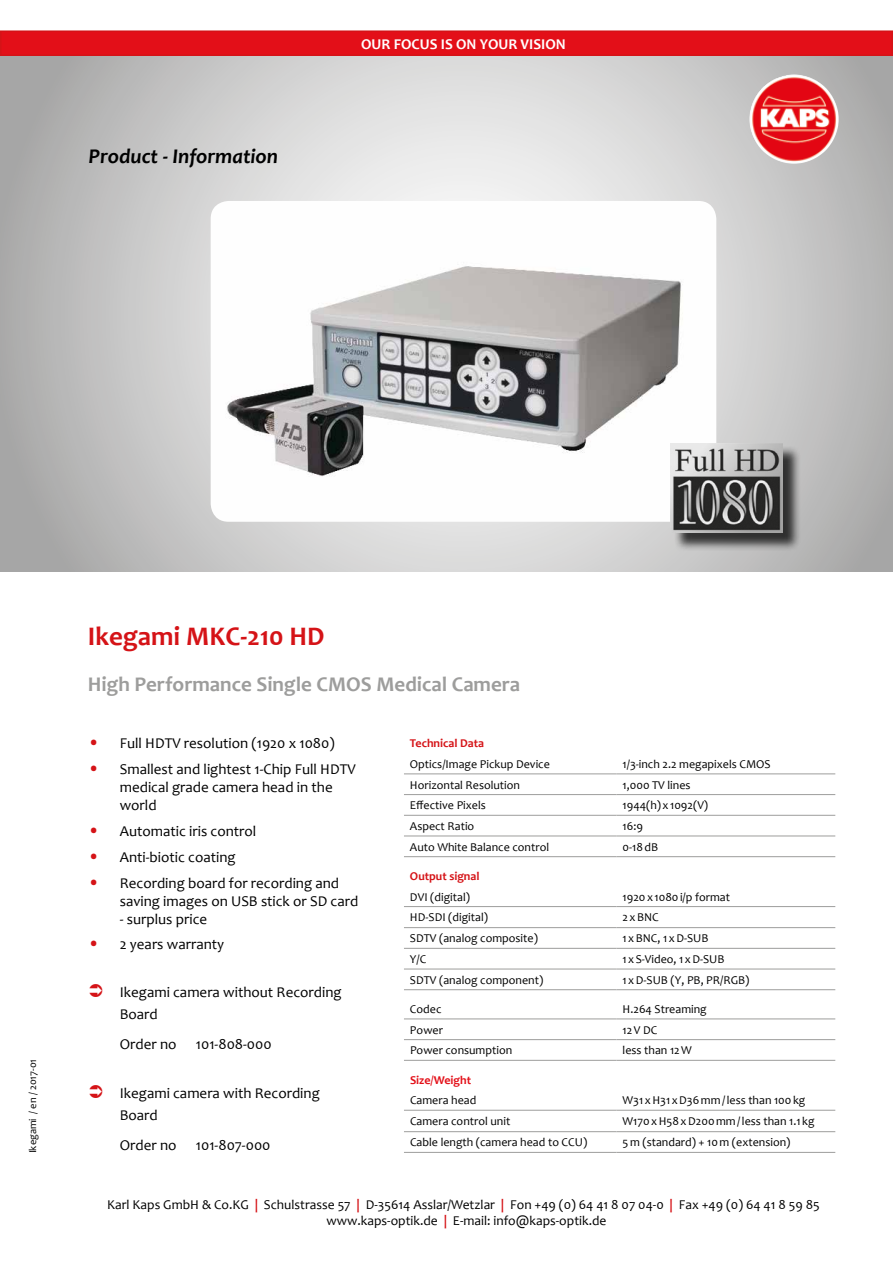
<style>
.page{position:relative;width:893px;height:1263px;background:#fff}
.page>*{position:absolute;margin:0;border:0;box-sizing:border-box;transform-origin:0 0}
.t1{font:700 27px "Candara";color:#d51317}
.t2{font:700 21px "Candara";color:#9d9d9c}
.t3{font:italic 700 21px "Candara";color:#000}
.t4{font:15px/18px "Candara";color:#000}
.t5{font:700 15px "Candara";color:#fff}
.t6{font:13.5px/16.2px "Candara";color:#000;text-align:center}
.t7{font:12px "Candara";color:#000}
.t8{font:700 12px "Candara";color:#d51317}
.t9{font:12px "Candara";letter-spacing:.065em;color:#000}
.t10{font:700 12px "Candara";color:#e30f18}
.t11{font:10.5px "Candara";color:#000}
.s1{font-size:18px;color:#d51317}
.s2{font-weight:700;color:#d51317}
</style>
<div class="page">
<svg style="left:0;top:56px;width:893px;height:516px"></svg>
<img style="left:749px;top:74px;width:90px;height:90px;border-radius:45px">
<img style="left:211px;top:201px;width:505px;height:321px">
<div style="left:1px;top:31px;width:891px;height:24px;background:#e30f18"></div>
<div style="left:0;top:30px;width:893px;height:26px;border:2px solid #d51317"></div>
<div style="left:673px;top:446px;width:128px;height:105px;background:#000;opacity:.75"></div>
<img style="left:671px;top:443px;width:112px;height:90px">
<hr style="left:404px;top:774px;width:213px;height:1px;background:#9d9d9c">
<hr style="left:617px;top:774px;width:218px;height:1px;background:#9d9d9c">
<hr style="left:404px;top:794px;width:213px;height:1px;background:#9d9d9c">
<hr style="left:617px;top:794px;width:218px;height:1px;background:#9d9d9c">
<hr style="left:404px;top:815px;width:213px;height:1px;background:#9d9d9c">
<hr style="left:617px;top:815px;width:218px;height:1px;background:#9d9d9c">
<hr style="left:404px;top:836px;width:213px;height:1px;background:#9d9d9c">
<hr style="left:617px;top:836px;width:218px;height:1px;background:#9d9d9c">
<hr style="left:404px;top:856px;width:213px;height:1px;background:#9d9d9c">
<hr style="left:617px;top:856px;width:218px;height:1px;background:#9d9d9c">
<hr style="left:404px;top:906px;width:213px;height:1px;background:#9d9d9c">
<hr style="left:617px;top:906px;width:218px;height:1px;background:#9d9d9c">
<hr style="left:404px;top:927px;width:213px;height:1px;background:#9d9d9c">
<hr style="left:617px;top:927px;width:218px;height:1px;background:#9d9d9c">
<hr style="left:404px;top:948px;width:213px;height:1px;background:#9d9d9c">
<hr style="left:617px;top:948px;width:218px;height:1px;background:#9d9d9c">
<hr style="left:404px;top:969px;width:213px;height:1px;background:#9d9d9c">
<hr style="left:617px;top:969px;width:218px;height:1px;background:#9d9d9c">
<hr style="left:404px;top:989px;width:213px;height:1px;background:#9d9d9c">
<hr style="left:617px;top:989px;width:218px;height:1px;background:#9d9d9c">
<hr style="left:404px;top:1019px;width:213px;height:1px;background:#9d9d9c">
<hr style="left:617px;top:1019px;width:218px;height:1px;background:#9d9d9c">
<hr style="left:404px;top:1039px;width:213px;height:1px;background:#9d9d9c">
<hr style="left:617px;top:1039px;width:218px;height:1px;background:#9d9d9c">
<hr style="left:404px;top:1060px;width:213px;height:1px;background:#9d9d9c">
<hr style="left:617px;top:1060px;width:218px;height:1px;background:#9d9d9c">
<hr style="left:404px;top:1110px;width:213px;height:1px;background:#9d9d9c">
<hr style="left:617px;top:1110px;width:218px;height:1px;background:#9d9d9c">
<hr style="left:404px;top:1131px;width:213px;height:1px;background:#9d9d9c">
<hr style="left:617px;top:1131px;width:218px;height:1px;background:#9d9d9c">
<hr style="left:404px;top:1152px;width:213px;height:1px;background:#9d9d9c">
<hr style="left:617px;top:1152px;width:218px;height:1px;background:#9d9d9c">
<h2 class="t3" style="left:89px;top:143px;width:191px">Product - Information</h2>
<p class="t5" style="left:361px;top:35px;width:206px">OUR FOCUS IS ON YOUR VISION</p>
<p class="t11" style="left:26px;top:1153px;width:96px;rotate:-90deg">Ikegami / en / 2017-01</p>
<h1 class="t1" style="left:88px;top:619px;width:238px">Ikegami MKC-210 HD</h1>
<h2 class="t2" style="left:88px;top:671px;width:434px">High Performance Single CMOS Medical Camera</h2>
<p class="t4" style="left:88px;top:734px;width:248px"><span class="s1">•</span> Full HDTV resolution (1920 x 1080)</p>
<p class="t4" style="left:120px;top:760px;width:237px;text-indent:-32px"><span class="s1">•</span> Smallest and lightest 1-Chip Full HDTV medical grade camera head in the world</p>
<p class="t4" style="left:88px;top:822px;width:170px"><span class="s1">•</span> Automatic iris control</p>
<p class="t4" style="left:88px;top:848px;width:149px"><span class="s1">•</span> Anti-biotic coating</p>
<p class="t4" style="left:120px;top:874px;width:240px;text-indent:-32px"><span class="s1">•</span> Recording board for recording and saving images on USB stick or SD card</p>
<p class="t4" style="left:120px;top:910px;width:89px">- surplus price</p>
<p class="t4" style="left:88px;top:935px;width:138px"><span class="s1">•</span> 2 years warranty</p>
<p class="t4" style="left:120px;top:981px;width:223px;line-height:21.6px">Ikegami camera without Recording<br>Board</p>
<p class="t4" style="left:120px;top:1035px;width:58px">Order no</p>
<p class="t4" style="left:196px;top:1035px;width:77px">101-808-000</p>
<p class="t4" style="left:120px;top:1082px;width:202px;line-height:21.6px">Ikegami camera with Recording<br>Board</p>
<p class="t4" style="left:120px;top:1136px;width:58px">Order no</p>
<p class="t4" style="left:196px;top:1136px;width:76px">101-807-000</p>
<p class="t8" style="left:410px;top:736px;width:76px">Technical Data</p>
<p class="t7" style="left:410px;top:756px;width:141px">Optics/Image Pickup Device</p>
<p class="t7" style="left:623px;top:756px;width:150px">1/3-inch 2.2 megapixels CMOS</p>
<p class="t7" style="left:410px;top:777px;width:112px">Horizontal Resolution</p>
<p class="t7" style="left:623px;top:777px;width:70px">1,000 TV lines</p>
<p class="t7" style="left:410px;top:798px;width:77px">Effective Pixels</p>
<p class="t7" style="left:623px;top:798px;width:87px">1944(h)x1092(V)</p>
<p class="t7" style="left:410px;top:818px;width:66px">Aspect Ratio</p>
<p class="t7" style="left:623px;top:818px;width:22px">16:9</p>
<p class="t7" style="left:410px;top:839px;width:141px">Auto White Balance control</p>
<p class="t7" style="left:623px;top:839px;width:37px">0-18dB</p>
<p class="t8" style="left:410px;top:868px;width:71px">Output signal</p>
<p class="t7" style="left:410px;top:889px;width:62px">DVI (digital)</p>
<p class="t7" style="left:623px;top:889px;width:109px">1920x1080i/p format</p>
<p class="t7" style="left:410px;top:910px;width:80px">HD-SDI (digital)</p>
<p class="t7" style="left:623px;top:910px;width:38px">2xBNC</p>
<p class="t7" style="left:410px;top:931px;width:129px">SDTV (analog composite)</p>
<p class="t9" style="left:623px;top:931px;width:87px">1xBNC, 1xD-SUB</p>
<p class="t7" style="left:410px;top:952px;width:18px">Y/C</p>
<p class="t7" style="left:623px;top:952px;width:103px">1xS-Video, 1xD-SUB</p>
<p class="t7" style="left:410px;top:972px;width:135px">SDTV (analog component)</p>
<p class="t7" style="left:623px;top:972px;width:128px">1xD-SUB (Y, PB, PR/RGB)</p>
<p class="t7" style="left:410px;top:1001px;width:33px">Codec</p>
<p class="t7" style="left:623px;top:1001px;width:86px">H.264 Streaming</p>
<p class="t7" style="left:410px;top:1022px;width:34px">Power</p>
<p class="t7" style="left:623px;top:1022px;width:36px">12V DC</p>
<p class="t7" style="left:410px;top:1043px;width:104px">Power consumption</p>
<p class="t7" style="left:623px;top:1043px;width:71px">less than 12W</p>
<p class="t10" style="left:410px;top:1072px;width:63px">Size/Weight</p>
<p class="t7" style="left:410px;top:1093px;width:68px">Camera head</p>
<p class="t7" style="left:623px;top:1093px;width:184px">W31xH31xD36mm/less than 100kg</p>
<p class="t7" style="left:410px;top:1113px;width:102px">Camera control unit</p>
<p class="t7" style="left:623px;top:1113px;width:193px">W170xH58xD200mm/less than 1.1 kg</p>
<p class="t7" style="left:410px;top:1135px;width:179px">Cable length (camera head to CCU)</p>
<p class="t7" style="left:623px;top:1135px;width:169px">5m (standard) + 10m (extension)</p>
<p class="t6" style="left:107px;top:1196px;width:714px">Karl Kaps GmbH &amp; Co.KG <span class="s2">|</span> Schulstrasse 57 <span class="s2">|</span> D-35614 Asslar/Wetzlar <span class="s2">|</span> Fon +49 (0) 64 41 8 07 04-0 <span class="s2">|</span> Fax +49 (0) 64 41 8 59 85 www.kaps-optik.de <span class="s2">|</span> E-mail: info@kaps-optik.de</p>
</div>
